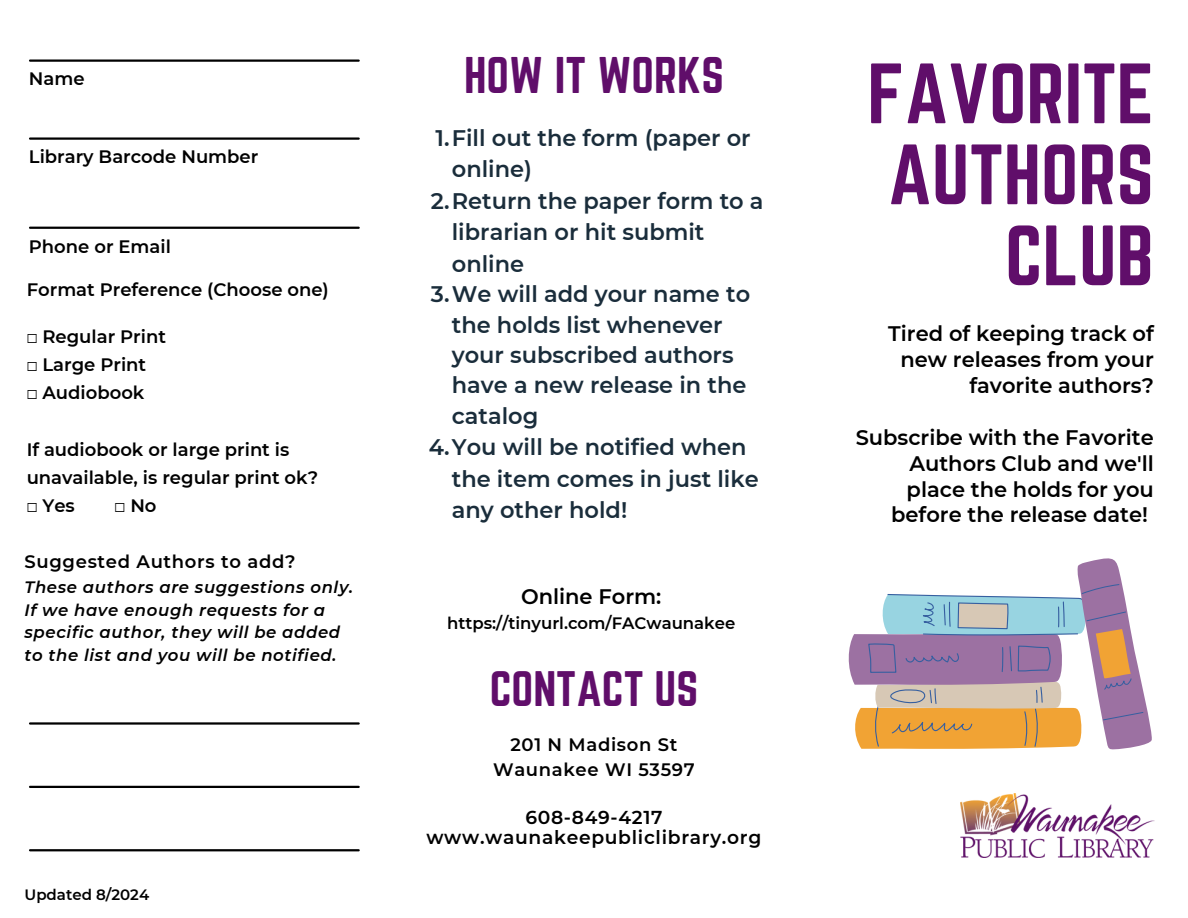
<style>
.page{position:relative;width:1188px;height:918px;background:#fff}
.page>*{position:absolute;margin:0;border:0;box-sizing:border-box;transform-origin:0 0}
.t1{font:74.7px/81px "Norwester";color:#600e6a}
.t2{font:45.15px "Norwester";color:#600e6a}
.t3{font:43.65px "Norwester";color:#600e6a}
.t4{font:600 22.5px/31.5px "Montserrat";color:#1a2d3b}
.t5{font:600 21px/25.8px "Montserrat";color:#000;text-align:right}
.t6{font:600 18.75px/20.2px "Montserrat";letter-spacing:.04em;color:#000;text-align:center}
.t7{font:600 18px/28.2px "Montserrat";color:#000}
.t8{font:600 18px/24.8px "Montserrat";letter-spacing:.04em;color:#000;text-align:center}
.t9{font:italic 600 16.5px/22.5px "Montserrat";letter-spacing:.04em;color:#000}
.t10{font:600 16.5px "Montserrat";color:#000}
.t11{font:600 15px "Montserrat";color:#000}
.s1{font-family:"Free Mono";font-weight:400}
</style>
<div class="page">
<img style="left:960px;top:794px;width:195px;height:64px">
<hr style="left:30px;top:59px;width:329px;height:3px;background:#000">
<hr style="left:30px;top:137px;width:329px;height:3px;background:#000">
<hr style="left:30px;top:227px;width:329px;height:2px;background:#000">
<hr style="left:30px;top:722px;width:329px;height:3px;background:#000">
<hr style="left:30px;top:786px;width:329px;height:2px;background:#000">
<hr style="left:30px;top:849px;width:329px;height:2px;background:#000">
<svg style="left:848px;top:558px;width:304px;height:191px"></svg>
<p class="t7" style="left:29px;top:65px;width:57px">Name</p>
<h2 class="t7" style="left:29px;top:143px;width:231px">Library Barcode Number</h2>
<h5 class="t7" style="left:29px;top:232px;width:143px">Phone or Email</h5>
<p class="t7" style="left:27px;top:275px;width:304px">Format Preference (Choose one)</p>
<p class="t7" style="left:27px;top:323px;width:141px"><span class="s1">☐</span> Regular Print <span class="s1">☐</span> Large Print<br><span class="s1">☐</span> Audiobook</p>
<p class="t7" style="left:27px;top:435px;width:293px">If audiobook or large print is unavailable, is regular print ok? <span class="s1">☐</span> Yes</p>
<p class="t7" style="left:115px;top:491px;width:43px"><span class="s1">☐</span> No</p>
<p class="t2" style="left:464px;top:48px;width:261px">HOW IT WORKS</p>
<h5 class="t4" style="left:452px;top:122px;width:300px;text-indent:-16px">1.Fill out the form (paper or online)</h5>
<h5 class="t4" style="left:452px;top:185px;width:313px;text-indent:-21px">2.Return the paper form to a librarian or hit submit online</h5>
<h5 class="t4" style="left:452px;top:279px;width:300px;line-height:30.3px;text-indent:-21px">3.We will add your name to the holds list whenever your subscribed authors have a new release in the catalog</h5>
<h5 class="t4" style="left:452px;top:431px;width:308px;text-indent:-23px">4.You will be notified when the item comes in just like any other hold!</h5>
<h5 class="t8" style="left:25px;top:550px;width:273px">Suggested Authors to add?</h5>
<p class="t9" style="left:25px;top:576px;width:330px">These authors are suggestions only.<br>If we have enough requests for a specific author, they will be added to the list and you will be notified.</p>
<h1 class="t5" style="left:521px;top:584px;width:142px">Online Form:</h1>
<h3 class="t10" style="left:447px;top:613px;width:290px">https://tinyurl.com/FACwaunakee</h3>
<h3 class="t11" style="left:25px;top:885px;width:126px">Updated 8/2024</h3>
<p class="t3" style="left:490px;top:662px;width:210px">CONTACT US</p>
<p class="t8" style="left:493px;top:732px;width:203px">201 N Madison St<br>Waunakee WI 53597</p>
<p class="t6" style="left:426px;top:807px;width:337px">608-849-4217 www.waunakeepubliclibrary.org</p>
<h5 class="t1" style="left:867px;top:53px;width:288px">FAVORITE<br>AUTHORS</h5>
<h5 class="t1" style="left:1005px;top:215px;width:150px">CLUB</h5>
<h2 class="t5" style="left:888px;top:321px;width:267px">Tired of keeping track of new releases from your favorite authors?</h2>
<p class="t5" style="left:856px;top:424px;width:300px">Subscribe with the Favorite<br>Authors Club and we'll place the holds for you before the release date!</p>
</div>
